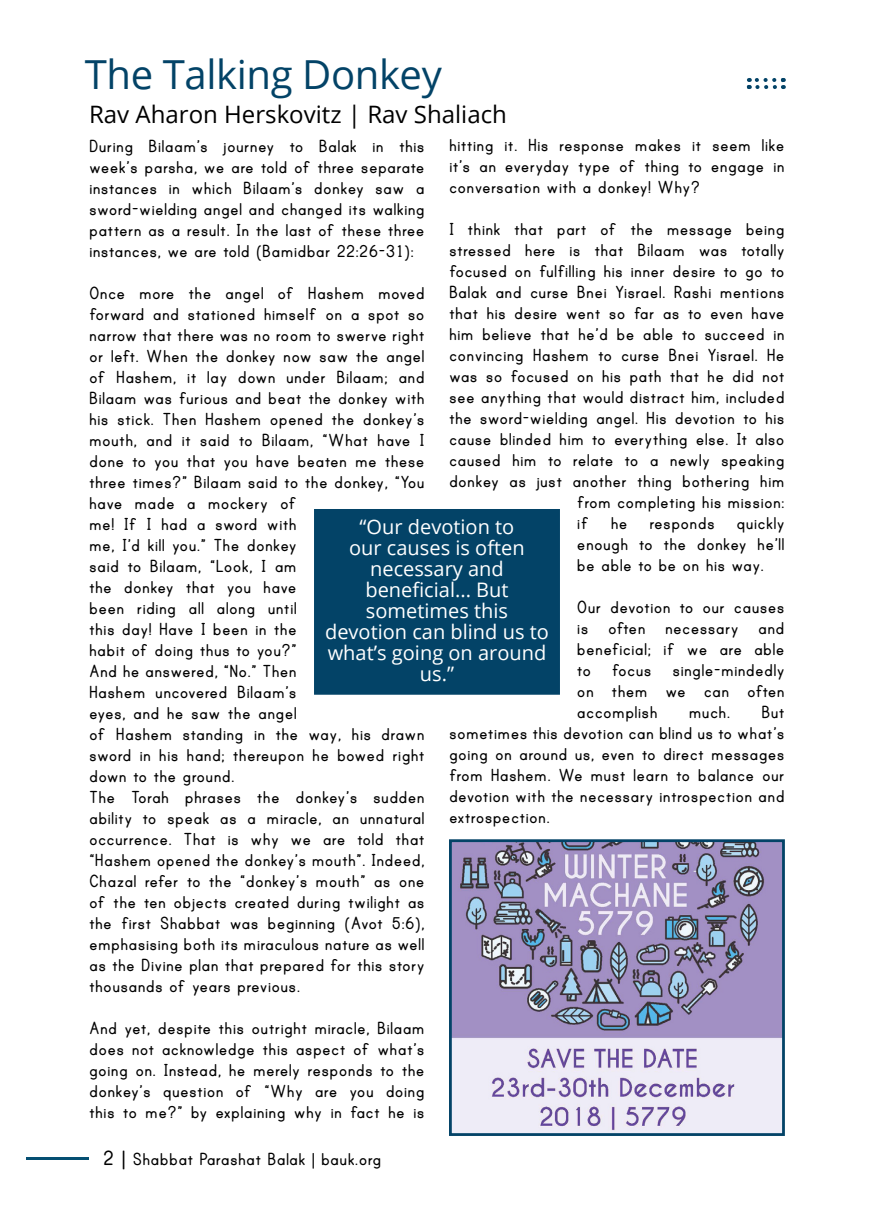
<style>
.page{position:relative;width:874px;height:1225px;background:#fff}
.page>*{position:absolute;margin:0;border:0;box-sizing:border-box;transform-origin:0 0}
.t1{font:40px "Open Sans";letter-spacing:-.01em;color:#034367}
.t2{font:24px "Open Sans";color:#000}
.t3{font:700 20px/21px "Print";color:#000;text-align:justify}
.t4{font:20px/21px "Open Sans";color:#fff;text-align:center}
.s1{font-size:24px}
</style>
<div class="page">
<hr style="left:26px;top:1157px;width:63px;height:3px;background:#054f72">
<svg style="left:746px;top:78px;width:38px;height:11px"></svg>
<div style="left:319px;top:514px;width:235px;height:175px;background:#034367"></div>
<div style="left:314px;top:509px;width:245px;height:185px;border:10px solid #034367"></div>
<img style="left:453px;top:843px;width:327px;height:289px">
<div style="left:449px;top:839px;width:335px;height:297px;border:3px solid #034367"></div>
<p class="t1" style="left:85px;top:47px;width:358px">The Talking Donkey</p>
<p class="t2" style="left:89px;top:98px;width:419px">Rav Aharon Herskovitz | Rav Shaliach</p>
<p class="t3" style="left:449px;top:135px;width:337px">hitting it. His response makes it seem like it’s an everyday type of thing to engage in conversation with a donkey! Why?</p>
<p class="t3" style="left:449px;top:219px;width:337px">I think that part of the message being</p>
<p class="t3" style="left:449px;top:240px;width:337px">stressed here is that Bilaam was totally</p>
<p class="t3" style="left:449px;top:261px;width:337px">focused on fulfilling his inner desire to go to</p>
<p class="t3" style="left:449px;top:282px;width:337px">Balak and curse Bnei Yisrael. Rashi mentions</p>
<p class="t3" style="left:449px;top:303px;width:337px">that his desire went so far as to even have</p>
<p class="t3" style="left:449px;top:324px;width:337px">him believe that he’d be able to succeed in</p>
<p class="t3" style="left:449px;top:345px;width:337px">convincing Hashem to curse Bnei Yisrael. He</p>
<p class="t3" style="left:449px;top:366px;width:337px">was so focused on his path that he did not</p>
<p class="t3" style="left:449px;top:387px;width:337px">see anything that would distract him, included</p>
<p class="t3" style="left:449px;top:408px;width:337px">the sword-wielding angel. His devotion to his</p>
<p class="t3" style="left:449px;top:429px;width:337px">cause blinded him to everything else. It also</p>
<p class="t3" style="left:449px;top:450px;width:337px">caused him to relate to a newly speaking</p>
<p class="t3" style="left:449px;top:471px;width:337px">donkey as just another thing bothering him</p>
<p class="t3" style="left:576px;top:492px;width:209px">from completing his mission:</p>
<p class="t3" style="left:576px;top:513px;width:209px">if he responds quickly</p>
<p class="t3" style="left:576px;top:534px;width:209px">enough to the donkey he’ll</p>
<p class="t3" style="left:576px;top:555px;width:189px">be able to be on his way.</p>
<p class="t3" style="left:576px;top:597px;width:209px">Our devotion to our causes is often necessary and beneficial; if we are able to focus single-mindedly on them we can often accomplish</p>
<p class="t3" style="left:89px;top:136px;width:337px">During Bilaam’s journey to Balak in this week’s parsha, we are told of three separate instances in which Bilaam’s donkey saw a sword-wielding angel and changed its walking pattern as a result. In the last of these three instances, we are told (Bamidbar 22:26-31):</p>
<p class="t3" style="left:89px;top:283px;width:337px;text-align:left">Once more the angel of Hashem moved forward and stationed himself on a spot so narrow that there was no room to swerve right or left. When the donkey now saw the angel of Hashem, it lay down under Bilaam; and<br>Bilaam was furious and beat the donkey with his stick. Then Hashem opened the donkey’s mouth, and it said to Bilaam, “What have I done to you that you have beaten me these three times?” Bilaam said to the donkey, “You have made a mockery of<br>me! If I had a sword with<br>me, I’d kill you.” The donkey<br>said to Bilaam, “Look, I am<br>the donkey that you have<br>been riding all along until<br>this day! Have I been in the<br>habit of doing thus to you?”<br>And he answered, “No.” Then<br>Hashem uncovered Bilaam’s<br>eyes, and he saw the angel<br>of Hashem standing in the way, his drawn sword in his hand; thereupon he bowed right down to the ground.</p>
<p class="t3" style="left:89px;top:787px;width:337px">The Torah phrases the donkey’s sudden ability to speak as a miracle, an unnatural occurrence. That is why we are told that “Hashem opened the donkey’s mouth”. Indeed, Chazal refer to the “donkey’s mouth” as one of the ten objects created during twilight as the first Shabbat was beginning (Avot 5:6), emphasising both its miraculous nature as well as the Divine plan that prepared for this story thousands of years previous.</p>
<p class="t3" style="left:89px;top:1018px;width:337px">And yet, despite this outright miracle, Bilaam does not acknowledge this aspect of what’s going on. Instead, he merely responds to the donkey’s question of “Why are you doing this to me?” by explaining why in fact he is</p>
<p class="t4" style="left:325px;top:516px;width:225px">“Our devotion to<br>our causes is often necessary and beneficial... But sometimes this devotion can blind us to what’s going on around us.”</p>
<p class="t3" style="left:449px;top:702px;width:337px;text-indent:312px">But sometimes this devotion can blind us to what’s going on around us, even to direct messages from Hashem. We must learn to balance our devotion with the necessary introspection and extrospection.</p>
<p class="t3" style="left:688px;top:702px;width:43px">much.</p>
<p class="t3" style="left:103px;top:1149px;width:280px"><span class="s1">2 |</span> Shabbat Parashat Balak | bauk.org</p>
</div>
